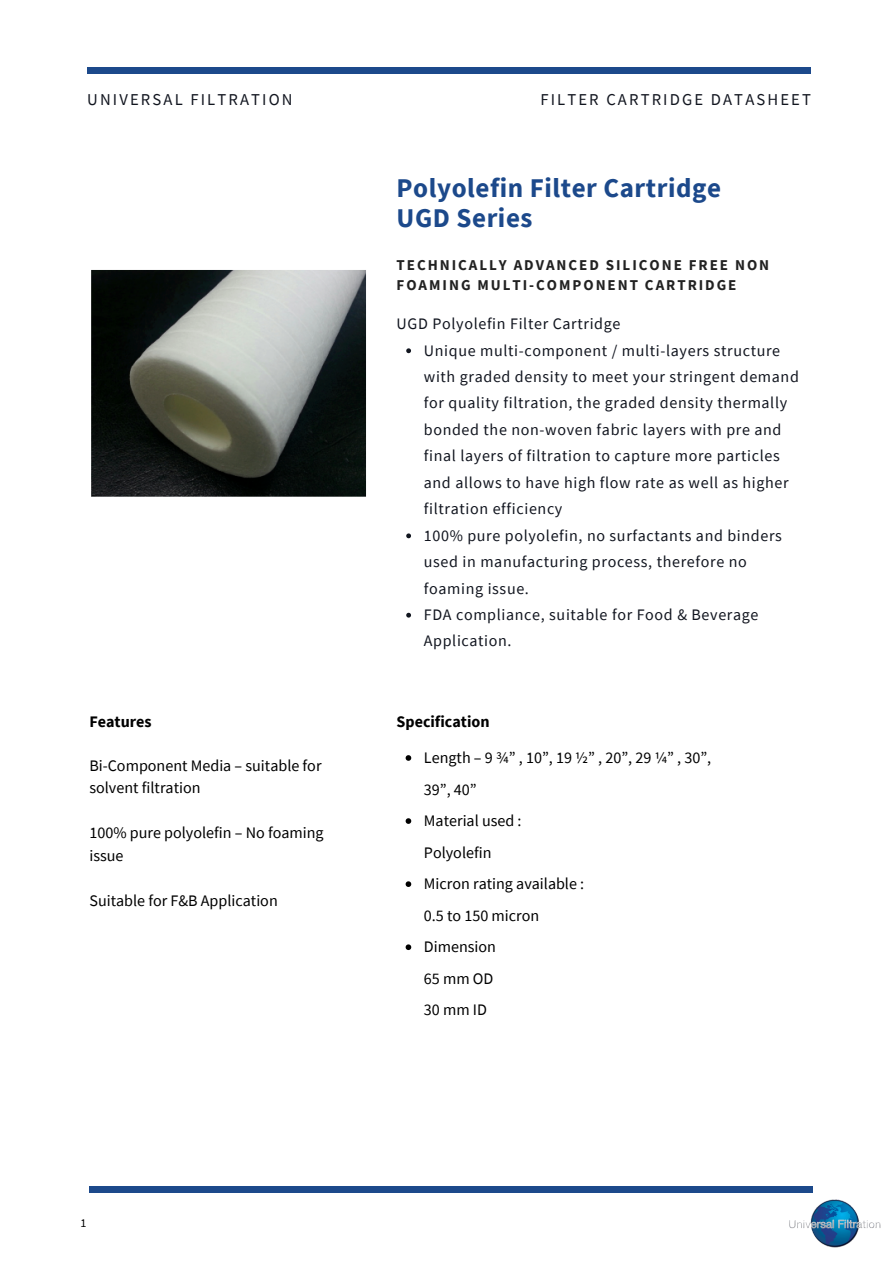
<style>
.page{position:relative;width:894px;height:1264px;background:#fff}
.page>*{position:absolute;margin:0;border:0;box-sizing:border-box;transform-origin:0 0}
.t1{font:700 27px/30px "Source Sans Pro";letter-spacing:.02em;color:#1c498b}
.t2{font:16.5px "Source Sans Pro";letter-spacing:.13em;color:#11151f}
.t3{font:16.05px/26.4px "Source Sans Pro";letter-spacing:.04em;color:#11151f}
.t4{font:16.05px/22.5px "Source Sans Pro";color:#000}
.t5{font:700 16.05px "Source Sans Pro";color:#000}
.t6{font:700 15px/20.4px "Source Sans Pro";letter-spacing:.13em;color:#222}
.t7{font:12px "Source Sans Pro";color:#000}
</style>
<div class="page">
<div style="left:87px;top:67px;width:723px;height:7px;background:#1c498b"></div>
<img style="left:789px;top:1199px;width:91px;height:49px">
<div style="left:89px;top:1186px;width:724px;height:7px;background:#1c498b"></div>
<svg style="left:406px;top:348px;width:5px;height:5px"></svg>
<svg style="left:406px;top:533px;width:5px;height:5px"></svg>
<svg style="left:406px;top:612px;width:5px;height:5px"></svg>
<img style="left:91px;top:270px;width:275px;height:227px">
<svg style="left:405px;top:755px;width:6px;height:5px"></svg>
<svg style="left:405px;top:818px;width:6px;height:5px"></svg>
<svg style="left:405px;top:881px;width:6px;height:6px"></svg>
<svg style="left:405px;top:944px;width:6px;height:6px"></svg>
<p class="t2" style="left:87px;top:88px;width:207px">UNIVERSAL FILTRATION</p>
<p class="t2" style="left:540px;top:88px;width:272px">FILTER CARTRIDGE DATASHEET</p>
<h1 class="t1" style="left:396px;top:172px;width:326px">Polyolefin Filter Cartridge<br>UGD Series</h1>
<p class="t6" style="left:396px;top:254px;width:374px">TECHNICALLY ADVANCED SILICONE FREE NON<br>FOAMING MULTI-COMPONENT CARTRIDGE</p>
<p class="t5" style="left:89px;top:710px;width:64px">Features</p>
<p class="t4" style="left:89px;top:753px;width:233px">Bi-Component Media – suitable for solvent filtration</p>
<p class="t4" style="left:89px;top:821px;width:236px">100% pure polyolefin – No foaming issue</p>
<p class="t4" style="left:89px;top:888px;width:190px">Suitable for F&amp;B Application</p>
<p class="t3" style="left:396px;top:310px;width:225px">UGD Polyolefin Filter Cartridge</p>
<p class="t3" style="left:424px;top:363px;width:376px">with graded density to meet your stringent demand for quality filtration, the graded density thermally bonded the non-woven fabric layers with pre and final layers of filtration to capture more particles and allows to have high flow rate as well as higher filtration efficiency</p>
<p class="t3" style="left:424px;top:548px;width:324px">used in manufacturing process, therefore no foaming issue.</p>
<p class="t3" style="left:424px;top:627px;width:89px">Application.</p>
<p class="t3" style="left:424px;top:336px;width:358px">Unique multi-component / multi-layers structure</p>
<p class="t3" style="left:424px;top:522px;width:359px">100% pure polyolefin, no surfactants and binders</p>
<p class="t3" style="left:424px;top:601px;width:336px">FDA compliance, suitable for Food &amp; Beverage</p>
<p class="t5" style="left:396px;top:711px;width:94px">Specification</p>
<p class="t4" style="left:424px;top:746px;width:289px">Length – 9 ¾” , 10”, 19 ½” , 20”, 29 ¼” , 30”,</p>
<p class="t4" style="left:424px;top:777px;width:54px">39”, 40”</p>
<p class="t4" style="left:424px;top:809px;width:99px">Material used :</p>
<p class="t4" style="left:424px;top:840px;width:69px">Polyolefin</p>
<p class="t4" style="left:424px;top:872px;width:162px">Micron rating available :</p>
<p class="t4" style="left:424px;top:903px;width:117px">0.5 to 150 micron</p>
<p class="t4" style="left:424px;top:935px;width:73px">Dimension</p>
<p class="t4" style="left:424px;top:962px;width:71px;line-height:31.5px">65 mm OD<br>30 mm ID</p>
<p class="t7" style="left:80px;top:1214px;width:7px">1</p>
</div>
